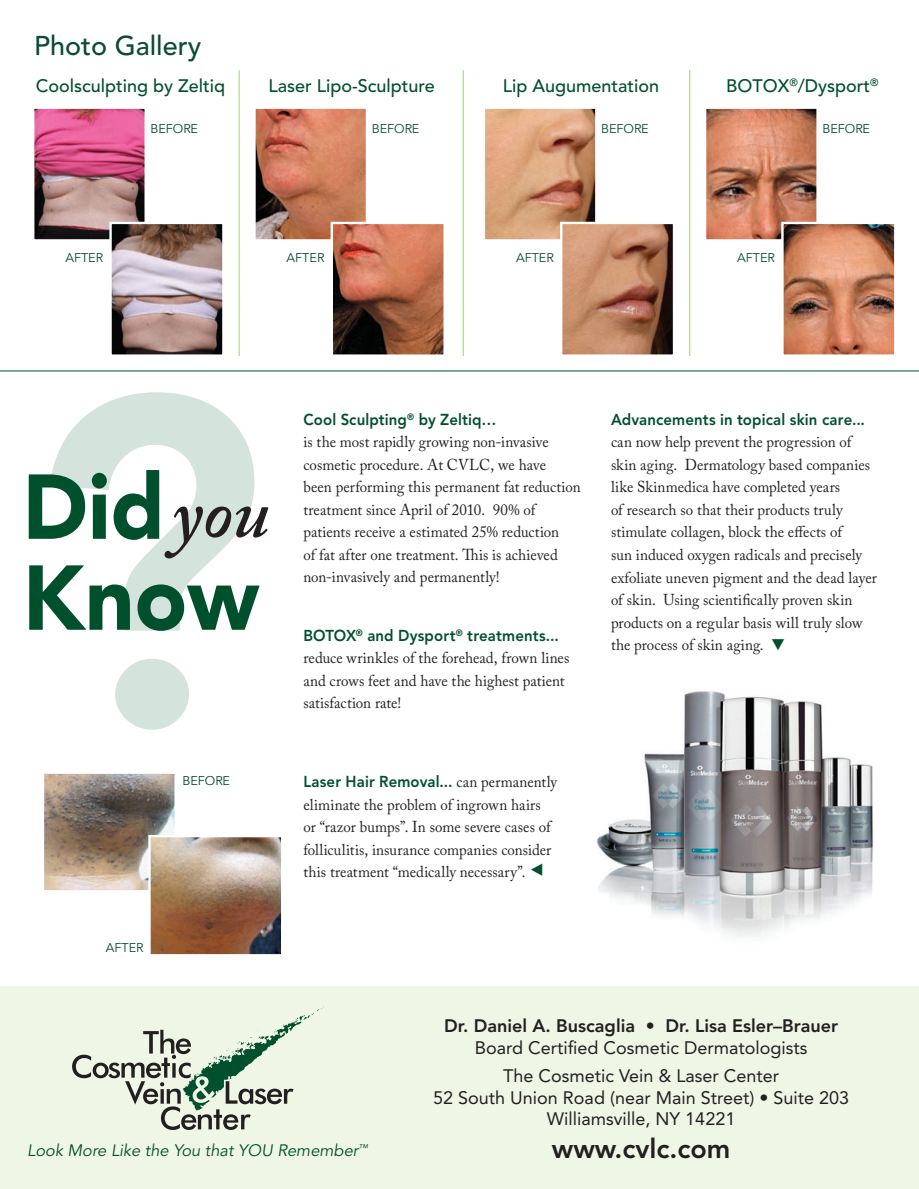
<style>
.page{position:relative;width:919px;height:1189px;background:#fff}
.page>*{position:absolute;margin:0;border:0;box-sizing:border-box;transform-origin:0 0}
.t1{font:800 460.95px "Avenir LT Std";color:#d5e3dd}
.t2{font:900 90.9px/90.9px "Avenir LT Std";color:#00502e;scale:.95 1}
.t3{font:italic 600 72.75px "Adobe Caslon Pro";color:#231f20}
.t4{font:800 27px "Avenir LT Std";color:#231f20}
.t5{font:500 27px "Avenir LT Std";color:#094b34}
.t6{font:18px/28.3px "Avenir LT Std";color:#231f20;text-align:center}
.t7{font:500 18px "Avenir LT Std";color:#00502e}
.t8{font:800 18px "Avenir LT Std";color:#231f20}
.t9{font:italic 16.5px "Avenir LT Std";color:#00502e}
.t10{font:15.75px/22.5px "Adobe Caslon Pro";letter-spacing:.005em;color:#231f20;scale:.95 1}
.t11{font:800 15.75px "Avenir LT Std";letter-spacing:.01em;color:#00502e;scale:.95 1}
.t12{font:12.6px "Avenir LT Std";color:#094b34}
.s1{font-family:"Adobe Caslon Pro";font-weight:400;color:#231f20}
.s2{color:#00502e}
</style>
<div class="page">
<div style="left:0;top:986px;width:919px;height:203px;background:#eff6e6"></div>
<svg style="left:72px;top:1006px;width:252px;height:124px"></svg>
<hr style="left:239px;top:70px;width:1px;height:286px;background:#a4d06a">
<hr style="left:689px;top:70px;width:1px;height:286px;background:#a4d06a">
<hr style="left:463px;top:70px;width:1px;height:286px;background:#a4d06a">
<img style="left:35px;top:110px;width:109px;height:129px">
<div style="left:32px;top:107px;width:115px;height:135px;border:2px solid #fff"></div>
<img style="left:112px;top:225px;width:110px;height:129px">
<div style="left:109px;top:222px;width:116px;height:135px;border:2px solid #fff"></div>
<img style="left:486px;top:110px;width:108px;height:129px">
<div style="left:483px;top:107px;width:114px;height:135px;border:2px solid #fff"></div>
<img style="left:563px;top:225px;width:109px;height:129px">
<div style="left:560px;top:222px;width:115px;height:135px;border:2px solid #fff"></div>
<img style="left:256px;top:110px;width:109px;height:129px">
<div style="left:253px;top:107px;width:115px;height:135px;border:2px solid #fff"></div>
<img style="left:334px;top:225px;width:109px;height:129px">
<div style="left:331px;top:222px;width:115px;height:135px;border:2px solid #fff"></div>
<img style="left:707px;top:110px;width:109px;height:129px">
<div style="left:704px;top:107px;width:115px;height:135px;border:2px solid #fff"></div>
<img style="left:784px;top:225px;width:109px;height:129px">
<div style="left:781px;top:222px;width:115px;height:135px;border:2px solid #fff"></div>
<hr style="left:0;top:371px;width:919px;height:1px;background:#00502e">
<img style="left:596px;top:691px;width:278px;height:246px">
<img style="left:45px;top:775px;width:129px;height:114px">
<div style="left:42px;top:771px;width:135px;height:121px;border:2px solid #fff"></div>
<img style="left:151px;top:838px;width:129px;height:115px">
<div style="left:148px;top:835px;width:135px;height:121px;border:2px solid #fff"></div>
<h3 class="t5" style="left:34px;top:30px;width:169px">Photo Gallery</h3>
<p class="t7" style="left:36px;top:76px;width:191px">Coolsculpting by Zeltiq</p>
<p class="t12" style="left:150px;top:122px;width:49px">BEFORE</p>
<p class="t7" style="left:268px;top:76px;width:168px">Laser Lipo-Sculpture</p>
<p class="t12" style="left:372px;top:122px;width:49px">BEFORE</p>
<p class="t12" style="left:65px;top:251px;width:39px">AFTER</p>
<p class="t12" style="left:287px;top:251px;width:39px">AFTER</p>
<p class="t7" style="left:503px;top:76px;width:158px">Lip Augumentation</p>
<p class="t12" style="left:601px;top:122px;width:49px">BEFORE</p>
<p class="t12" style="left:516px;top:251px;width:39px">AFTER</p>
<p class="t7" style="left:726px;top:76px;width:154px">BOTOX<sup>®</sup>/Dysport<sup>®</sup></p>
<p class="t12" style="left:822px;top:122px;width:49px">BEFORE</p>
<p class="t12" style="left:737px;top:251px;width:39px">AFTER</p>
<h1 class="t1" style="left:28px;top:294px;width:241px">?</h1>
<h2 class="t2" style="left:23px;top:461px;width:251px">Did<br>Know</h2>
<h3 class="t3" style="left:172px;top:469px;width:99px">you</h3>
<p class="t12" style="left:182px;top:773px;width:49px">BEFORE</p>
<p class="t12" style="left:106px;top:940px;width:39px">AFTER</p>
<p class="t11" style="left:303px;top:410px;width:204px">Cool Sculpting<sup>®</sup> by Zeltiq…</p>
<p class="t10" style="left:303px;top:431px;width:293px">is the most rapidly growing non-invasive cosmetic procedure. At CVLC, we have<br>been performing this permanent fat reduction treatment since April of 2010. 90% of patients receive a estimated 25% reduction<br>of fat after one treatment. This is achieved non-invasively and permanently!</p>
<p class="t11" style="left:303px;top:626px;width:270px">BOTOX<sup>®</sup> and Dysport<sup>®</sup> treatments...</p>
<p class="t10" style="left:303px;top:647px;width:281px">reduce wrinkles of the forehead, frown lines and crows feet and have the highest patient satisfaction rate!</p>
<p class="t11" style="left:303px;top:772px;width:268px">Laser Hair Removal... <span class="s1">can permanently</span></p>
<p class="t10" style="left:303px;top:793px;width:262px">eliminate the problem of ingrown hairs or “razor bumps”. In some severe cases of folliculitis, insurance companies consider this treatment “medically necessary”.</p>
<p class="t11" style="left:611px;top:410px;width:269px">Advancements in topical skin care...</p>
<p class="t10" style="left:611px;top:431px;width:281px">can now help prevent the progression of skin aging. Dermatology based companies like Skinmedica have completed years<br>of research so that their products truly stimulate collagen, block the effects of<br>sun induced oxygen radicals and precisely exfoliate uneven pigment and the dead layer of skin. Using scientifically proven skin products on a regular basis will truly slow the process of skin aging. <span class="s2">▼</span></p>
<p class="t9" style="left:27px;top:1141px;width:342px">Look More Like the You that YOU Remember<sup>™</sup></p>
<p class="t8" style="left:444px;top:1015px;width:391px">Dr. Daniel A. Buscaglia • Dr. Lisa Esler–Brauer</p>
<p class="t6" style="left:475px;top:1033px;width:334px">Board Certified Cosmetic Dermatologists<br>The Cosmetic Vein &amp; Laser Center</p>
<p class="t6" style="left:433px;top:1087px;width:417px;line-height:21.6px">52 South Union Road (near Main Street) • Suite 203<br>Williamsville, NY 14221</p>
<h3 class="t4" style="left:552px;top:1132px;width:180px">www.cvlc.com</h3>
</div>
